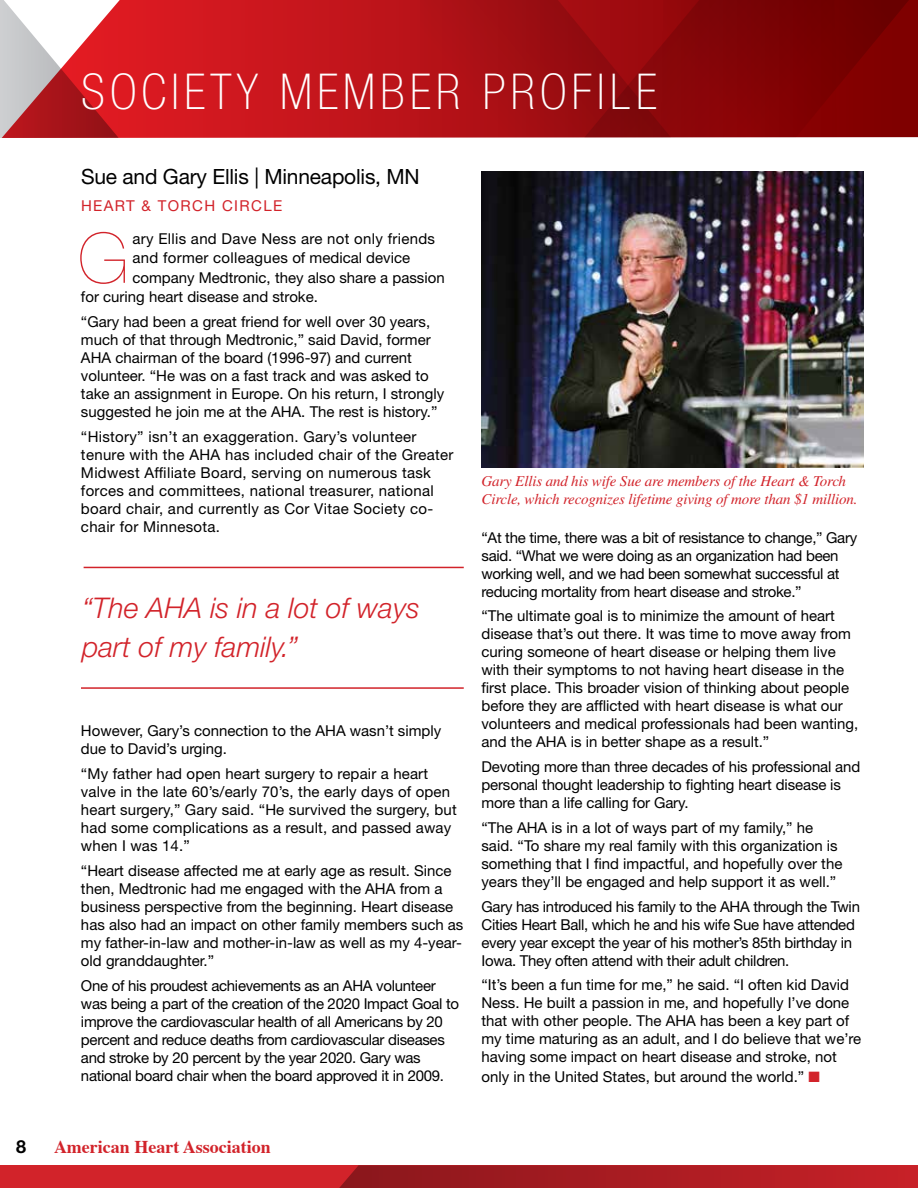
<style>
.page{position:relative;width:918px;height:1188px;background:#fff}
.page>*{position:absolute;margin:0;border:0;box-sizing:border-box;transform-origin:0 0}
.t1{font:200 69.6px "Helvetica Neue LT Std";color:#d2232a}
.t2{font:100 condensed 49.5px "Helvetica Neue LT Std";letter-spacing:.1em;color:#fff}
.t3{font:italic 300 28.5px/39px "Helvetica Neue LT Std";color:#d2232a}
.t4{font:21px "Helvetica Neue LT Std";letter-spacing:-.01em;color:#000}
.t5{font:700 18px "Times";color:#d2232a}
.t6{font:700 18px "Helvetica Neue LT Std";color:#000}
.t7{font:15px/18px "Helvetica Neue LT Std";color:#000}
.t8{font:15px/18px "Helvetica Neue LT Std";letter-spacing:-.02em;color:#000}
.t9{font:15px/18px "Helvetica Neue LT Std";letter-spacing:.02em;color:#000}
.t10{font:italic 15px/18px "Times LT Std";letter-spacing:-.01em;color:#d2232a}
.t11{font:15px "Helvetica Neue LT Std";letter-spacing:.09em;color:#d2232a}
.s1{color:#d2232a}
</style>
<div class="page">
<svg style="left:2px;top:0;width:916px;height:138px;background:#cd353a"></svg>
<svg style="left:420px;top:0;width:498px;height:137px;background:#8f070a"></svg>
<div style="left:0;top:1165px;width:918px;height:23px;background:#d2232a"></div>
<svg style="left:339px;top:1165px;width:577px;height:23px;background:#aa1c22"></svg>
<hr style="left:84px;top:567px;width:380px;height:1px;background:#d2232a">
<hr style="left:81px;top:687px;width:383px;height:2px;background:#d2232a">
<img style="left:482px;top:171px;width:382px;height:297px">
<h2 class="t2" style="left:81px;top:64px;width:577px">SOCIETY MEMBER PROFILE</h2>
<h3 class="t4" style="left:81px;top:165px;width:340px">Sue and Gary Ellis | Minneapolis, MN</h3>
<p class="t11" style="left:81px;top:196px;width:203px">HEART &amp; TORCH CIRCLE</p>
<h1 class="t1" style="left:78px;top:218px;width:52px">G</h1>
<p class="t9" style="left:132px;top:229px;width:304px">ary Ellis and Dave Ness are not only friends</p>
<p class="t9" style="left:132px;top:249px;width:279px">and former colleagues of medical device</p>
<p class="t7" style="left:132px;top:268px;width:314px">company Medtronic, they also share a passion</p>
<p class="t7" style="left:81px;top:288px;width:238px">for curing heart disease and stroke.</p>
<p class="t7" style="left:81px;top:312px;width:365px">“Gary had been a great friend for well over 30 years, much of that through Medtronic,” said David, former AHA chairman of the board (1996-97) and current volunteer. “He was on a fast track and was asked to take an assignment in Europe. On his return, I strongly suggested he join me at the AHA. The rest is history.”</p>
<p class="t9" style="left:81px;top:427px;width:374px">“History” isn’t an exaggeration. Gary’s volunteer tenure with the AHA has included chair of the Greater Midwest Affiliate Board, serving on numerous task forces and committees, national treasurer, national board chair, and currently as Cor Vitae Society co&shy;chair for Minnesota.</p>
<h3 class="t3" style="left:82px;top:588px;width:339px">“The AHA is in a lot of ways part of my family.”</h3>
<p class="t7" style="left:81px;top:722px;width:362px">However, Gary’s connection to the AHA wasn’t simply due to David’s urging.</p>
<p class="t7" style="left:81px;top:765px;width:377px">“My father had open heart surgery to repair a heart valve in the late 60’s/early 70’s, the early days of open heart surgery,” Gary said. “He survived the surgery, but had some complications as a result, and passed away when I was 14.”</p>
<p class="t7" style="left:81px;top:861px;width:384px">“Heart disease affected me at early age as result. Since then, Medtronic had me engaged with the AHA from a business perspective from the beginning. Heart disease has also had an impact on other family members such as my father-in-law and mother-in-law as well as my 4-year&shy;old granddaughter.”</p>
<p class="t8" style="left:81px;top:976px;width:380px">One of his proudest achievements as an AHA volunteer was being a part of the creation of the 2020 Impact Goal to improve the cardiovascular health of all Americans by 20 percent and reduce deaths from cardiovascular diseases and stroke by 20 percent by the year 2020. Gary was national board chair when the board approved it in 2009.</p>
<p class="t10" style="left:481px;top:472px;width:378px">Gary Ellis and his wife Sue are members of the Heart &amp; Torch<br>Circle, which recognizes lifetime giving of more than $1 million.</p>
<p class="t8" style="left:481px;top:528px;width:377px">“At the time, there was a bit of resistance to change,” Gary said. “What we were doing as an organization had been working well, and we had been somewhat successful at reducing mortality from heart disease and stroke.”</p>
<p class="t7" style="left:481px;top:607px;width:378px">“The ultimate goal is to minimize the amount of heart disease that’s out there. It was time to move away from curing someone of heart disease or helping them live with their symptoms to not having heart disease in the first place. This broader vision of thinking about people before they are afflicted with heart disease is what our volunteers and medical professionals had been wanting, and the AHA is in better shape as a result.”</p>
<p class="t7" style="left:481px;top:758px;width:380px">Devoting more than three decades of his professional and personal thought leadership to fighting heart disease is more than a life calling for Gary.</p>
<p class="t7" style="left:481px;top:818px;width:362px">“The AHA is in a lot of ways part of my family,” he said. “To share my real family with this organization is something that I find impactful, and hopefully over the years they’ll be engaged and help support it as well.”</p>
<p class="t8" style="left:481px;top:897px;width:380px">Gary has introduced his family to the AHA through the Twin Cities Heart Ball, which he and his wife Sue have attended every year except the year of his mother’s 85th birthday in Iowa. They often attend with their adult children.</p>
<p class="t7" style="left:481px;top:976px;width:381px">“It’s been a fun time for me,” he said. “I often kid David Ness. He built a passion in me, and hopefully I’ve done that with other people. The AHA has been a key part of my time maturing as an adult, and I do believe that we’re having some impact on heart disease and stroke, not</p>
<p class="t7" style="left:481px;top:1067px;width:340px">only in the United States, but around the world.” <span class="s1">■</span></p>
<p class="t6" style="left:16px;top:1136px;width:12px">8</p>
<p class="t5" style="left:54px;top:1130px;width:218px">American Heart Association</p>
</div>
